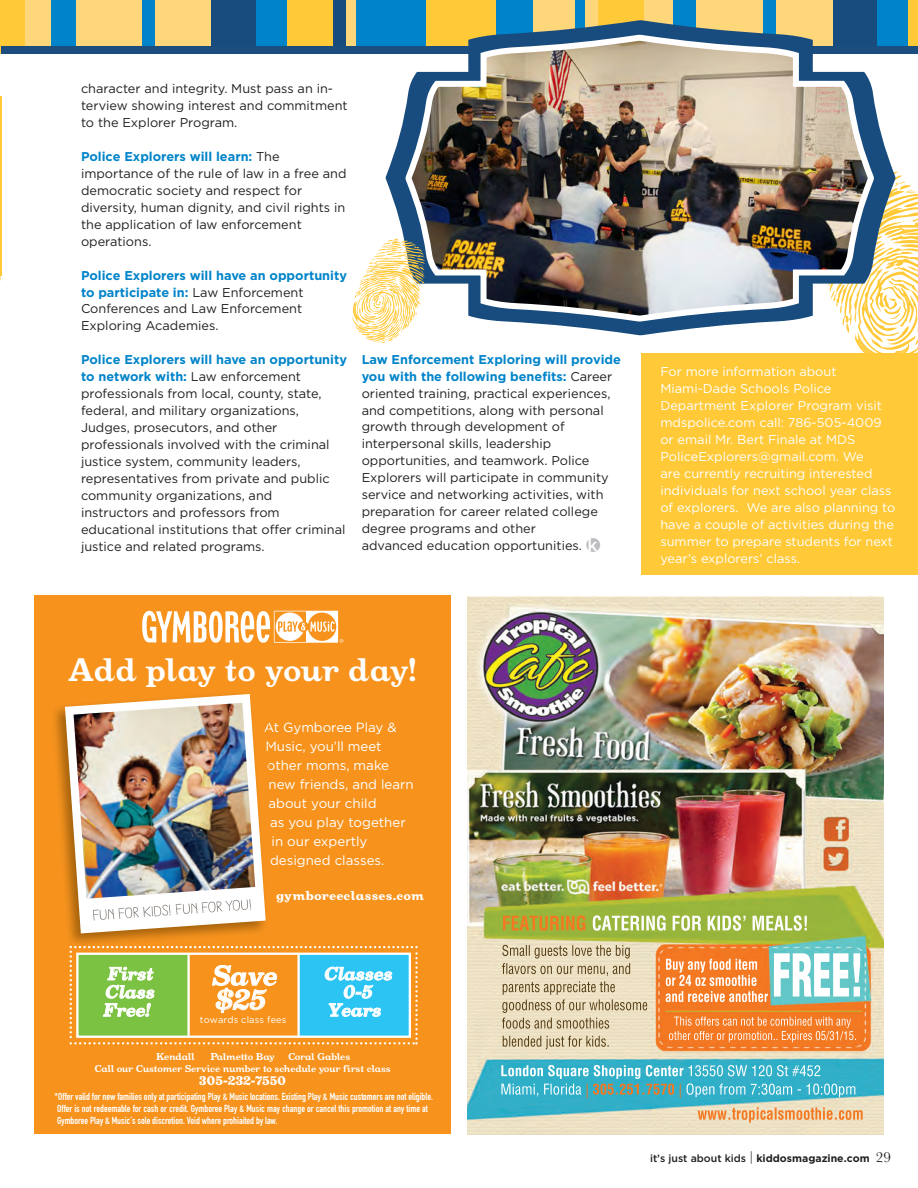
<style>
.page{position:relative;width:918px;height:1188px;background:#fff}
.page>*{position:absolute;margin:0;border:0;box-sizing:border-box;transform-origin:0 0}
.t1{font:700 35.4px "Oxtail OT";letter-spacing:-.015em;color:#fff}
.t2{font:italic 700 30.3px/24.2px "Oxtail OT";color:#fff}
.t3{font:italic 700 19.65px/18.1px "Oxtail OT";color:#fff;text-align:justify}
.t4{font:500 17.25px "Gotham";color:#fff}
.t5{font:900 14.1px "Oxtail OT";letter-spacing:.01em;color:#fff}
.t6{font:900 13.8px "Oxtail OT";letter-spacing:-.02em;color:#fff}
.t7{font:13.35px "Gotham";color:#fff}
.t8{font:12.75px/17px "Gotham";color:#231f20}
.t9{font:12.75px/17px "Gotham";color:#fff}
.t10{font:700 12.75px/17px "Gotham";color:#0084c9}
.t11{font:700 10.8px/12.3px "Oxtail OT";letter-spacing:-.03em;color:#fff}
.t12{font:700 10.5px "Gotham";color:#231f20}
.t13{font:700 10.05px/11.6px "DIN Condensed";color:#fff}
.t14{font:9.15px "Gotham";letter-spacing:.015em;color:#fff}
.s1{font-weight:400;color:#231f20}
.s2{font-weight:700;color:#0084c9}
.s3{font-weight:500}
.s4{font-weight:300;font-size:13.5px}
.s5{font-family:"Baskerville";font-weight:400;font-size:15px}
</style>
<div class="page">
<svg style="left:855px;top:171px;width:63px;height:182px"></svg>
<div style="left:642px;top:353px;width:276px;height:222px;background:#ffc938"></div>
<hr style="left:0;top:96px;width:1px;height:180px;background:#ffc938">
<svg style="left:0;top:262px;width:2px;height:19px"></svg>
<div style="left:34px;top:596px;width:417px;height:537px;background:#f7931d"></div>
<svg style="left:142px;top:611px;width:201px;height:32px"></svg>
<img style="left:54px;top:706px;width:173px;height:241px">
<svg style="left:70px;top:946px;width:348px;height:98px"></svg>
<svg style="left:65px;top:694px;width:201px;height:239px"></svg>
<img style="left:74px;top:703px;width:181px;height:218px">
<img style="left:467px;top:597px;width:416px;height:537px">
<div style="left:0;top:0;width:918px;height:54px;background:#fed77b"></div>
<div style="left:0;top:0;width:24px;height:54px;background:#ffc938"></div>
<div style="left:52px;top:0;width:24px;height:54px;background:#0084c9"></div>
<div style="left:211px;top:0;width:45px;height:54px;background:#184c7e"></div>
<div style="left:256px;top:0;width:31px;height:54px;background:#0084c9"></div>
<div style="left:496px;top:0;width:37px;height:54px;background:#0084c9"></div>
<div style="left:598px;top:0;width:46px;height:54px;background:#ffc938"></div>
<div style="left:673px;top:0;width:23px;height:54px;background:#0084c9"></div>
<div style="left:575px;top:0;width:10px;height:54px;background:#0084c9"></div>
<div style="left:287px;top:0;width:46px;height:54px;background:#ffc938"></div>
<div style="left:356px;top:0;width:70px;height:54px;background:#0084c9"></div>
<div style="left:426px;top:0;width:70px;height:54px;background:#ffc938"></div>
<div style="left:333px;top:0;width:13px;height:54px;background:#184c7e"></div>
<div style="left:833px;top:0;width:45px;height:54px;background:#184c7e"></div>
<div style="left:878px;top:0;width:31px;height:54px;background:#0084c9"></div>
<div style="left:909px;top:0;width:9px;height:54px;background:#ffc938"></div>
<div style="left:142px;top:0;width:12px;height:54px;background:#0084c9"></div>
<div style="left:763px;top:0;width:12px;height:54px;background:#0084c9"></div>
<div style="left:1px;top:46px;width:917px;height:8px;background:#1b4d7e"></div>
<div style="left:586px;top:538px;width:14px;height:14px;background:#bebfc2;border-radius:50%"></div>
<svg style="left:386px;top:20px;width:509px;height:315px"></svg>
<img style="left:403px;top:31px;width:475px;height:294px">
<svg style="left:352px;top:238px;width:73px;height:106px"></svg>
<p class="t8" style="left:81px;top:80px;width:268px">character and integrity. Must pass an in&shy;terview showing interest and commitment to the Explorer Program.</p>
<p class="t10" style="left:81px;top:148px;width:200px">Police Explorers will learn: <span class="s1">The</span></p>
<p class="t8" style="left:81px;top:165px;width:267px">importance of the rule of law in a free and democratic society and respect for</p>
<p class="t8" style="left:81px;top:199px;width:266px">diversity, human dignity, and civil rights in the application of law enforcement</p>
<p class="t8" style="left:81px;top:232px;width:72px">operations.</p>
<p class="t10" style="left:81px;top:266px;width:268px">Police Explorers will have an opportunity to participate in: <span class="s1">Law Enforcement</span></p>
<p class="t8" style="left:81px;top:300px;width:223px">Conferences and Law Enforcement</p>
<p class="t8" style="left:81px;top:317px;width:139px">Exploring Academies.</p>
<p class="t10" style="left:81px;top:351px;width:268px">Police Explorers will have an opportunity to network with: <span class="s1">Law enforcement</span></p>
<p class="t8" style="left:81px;top:385px;width:242px">professionals from local, county, state, federal, and military organizations,</p>
<p class="t8" style="left:81px;top:419px;width:198px">Judges, prosecutors, and other</p>
<p class="t8" style="left:81px;top:436px;width:250px">professionals involved with the criminal justice system, community leaders,</p>
<p class="t8" style="left:81px;top:470px;width:250px">representatives from private and public community organizations, and</p>
<p class="t8" style="left:81px;top:504px;width:200px">instructors and professors from</p>
<p class="t8" style="left:81px;top:521px;width:266px">educational institutions that offer criminal justice and related programs.</p>
<p class="t8" style="left:362px;top:350px;width:261px"><span class="s2">Law Enforcement Exploring will provide you with the following benefits:</span> Career oriented training, practical experiences, and competitions, along with personal growth through development of</p>
<p class="t8" style="left:362px;top:435px;width:191px">interpersonal skills, leadership</p>
<p class="t8" style="left:362px;top:452px;width:229px">opportunities, and teamwork. Police</p>
<p class="t8" style="left:362px;top:469px;width:249px">Explorers will participate in community service and networking activities, with preparation for career related college degree programs and other</p>
<p class="t8" style="left:362px;top:537px;width:222px">advanced education opportunities.</p>
<p class="t4" style="left:588px;top:535px;width:12px">k</p>
<p class="t9" style="left:660px;top:363px;width:178px">For more information about</p>
<p class="t9" style="left:660px;top:380px;width:173px">Miami-Dade Schools Police</p>
<p class="t9" style="left:660px;top:397px;width:223px">Department Explorer Program visit mdspolice.com call: 786-505-4009</p>
<p class="t9" style="left:660px;top:431px;width:196px">or email Mr. Bert Finale at MDS</p>
<p class="t9" style="left:660px;top:448px;width:237px">PoliceExplorers@gmail.com. We<br>are currently recruiting interested individuals for next school year class of explorers. We are also planning to have a couple of activities during the summer to prepare students for next year’s explorers’ class.</p>
<p class="t1" style="left:68px;top:651px;width:350px">Add play to your day!</p>
<p class="t7" style="left:264px;top:720px;width:134px">At Gymboree Play &amp;</p>
<p class="t7" style="left:265px;top:739px;width:118px">Music, you’ll meet</p>
<p class="t7" style="left:267px;top:758px;width:124px">other moms, make</p>
<p class="t7" style="left:268px;top:777px;width:147px">new friends, and learn</p>
<p class="t7" style="left:268px;top:796px;width:110px">about your child</p>
<p class="t7" style="left:270px;top:815px;width:137px">as you play together</p>
<p class="t7" style="left:272px;top:834px;width:97px">in our expertly</p>
<p class="t7" style="left:270px;top:853px;width:116px">designed classes.</p>
<p class="t5" style="left:276px;top:888px;width:149px">gymboreeclasses.com</p>
<p class="t2" style="left:211px;top:963px;width:73px">Save $25</p>
<p class="t14" style="left:200px;top:1014px;width:88px">towards class fees</p>
<p class="t3" style="left:103px;top:964px;width:57px">First Class Free!</p>
<p class="t3" style="left:323px;top:964px;width:74px;text-align:center">Classes<br>0-5<br>Years</p>
<p class="t11" style="left:95px;top:1050px;width:298px;text-indent:116px">Palmetto Bay Coral Gables<br>Call our Customer Service number to schedule your first class</p>
<p class="t6" style="left:199px;top:1073px;width:89px">305-232-7550</p>
<p class="t11" style="left:156px;top:1050px;width:40px">Kendall</p>
<p class="t13" style="left:55px;top:1091px;width:380px">*Offer valid for new families only at participating Play &amp; Music locations. Existing Play &amp; Music customers are not eligible.<br>Offer is not redeemable for cash or credit. Gymboree Play &amp; Music may change or cancel this promotion at any time at<br>Gymboree Play &amp; Music’s sole discretion. Void where prohiaited by law.</p>
<p class="t12" style="left:650px;top:1152px;width:242px"><span class="s3">it’s just about kids</span> <span class="s4">|</span> kiddosmagazine.com <span class="s5">29</span></p>
</div>
